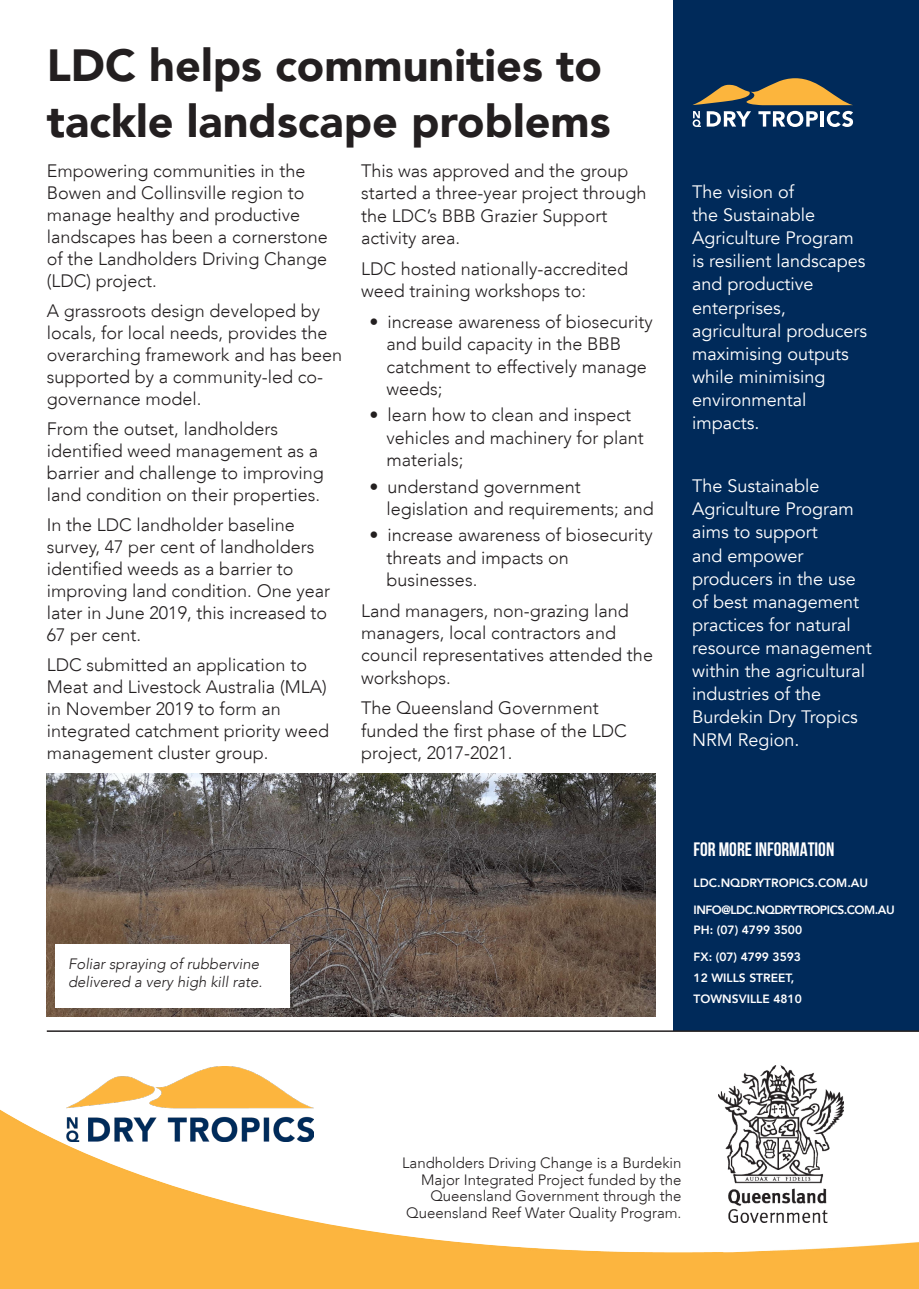
<style>
.page{position:relative;width:919px;height:1289px;background:#fff}
.page>*{position:absolute;margin:0;border:0;box-sizing:border-box;transform-origin:0 0}
.Head{font:900 45px "Avenir LT";color:#231f20}
.t1{font:700 19.5px "Bebas Neue";color:#fff}
.Body{font:300 18px/21.9px "Avenir LT";color:#231f20}
.Body-2{font:18px/23.1px "Avenir";color:#fff}
.t2{font:300 18px/22.4px "Avenir";color:#231f20}
.Body-3{font:300 15px/16.5px "Avenir LT";color:#231f20;text-align:right}
.t3{font:italic 300 15px/18px "Avenir LT";color:#231f20}
.H5__Blueius_Boldus_T{font:800 12px "Avenir";color:#fff}
.H5__Blueius_Boldus_T-2{font:800 12px "Avenir";letter-spacing:-.04em;color:#fff}
</style>
<div class="page">
<div style="left:674px;top:0;width:244px;height:1030px;background:#002a5a"></div>
<svg style="left:758px;top:111px;width:59px;height:16px"></svg>
<hr style="left:820px;top:111px;width:3px;height:16px;background:#fff">
<svg style="left:826px;top:111px;width:27px;height:16px"></svg>
<svg style="left:692px;top:111px;width:59px;height:16px"></svg>
<svg style="left:693px;top:78px;width:160px;height:27px"></svg>
<hr style="left:47px;top:1030px;width:871px;height:1px;background:#231f20">
<img style="left:47px;top:774px;width:608px;height:242px">
<div style="left:55px;top:944px;width:234px;height:64px;background:#fff"></div>
<img style="left:0;top:1109px;width:918px;height:179px">
<img style="left:66px;top:1066px;width:247px;height:74px">
<img style="left:718px;top:1065px;width:125px;height:157px">
<p class="Head" style="left:47px;top:38px;width:556px">LDC helps communities to</p>
<p class="Head" style="left:47px;top:94px;width:565px">tackle landscape problems</p>
<p class="Body" style="left:47px;top:160px;width:282px">Empowering communities in the<br>Bowen and Collinsville region to manage healthy and productive landscapes has been a cornerstone of the Landholders Driving Change (LDC) project.</p>
<p class="Body" style="left:47px;top:300px;width:297px">A grassroots design developed by locals, for local needs, provides the overarching framework and has been supported by a community-led co&shy;governance model.</p>
<p class="Body" style="left:47px;top:418px;width:278px">From the outset, landholders identified weed management as a barrier and challenge to improving land condition on their properties.</p>
<p class="Body" style="left:47px;top:514px;width:285px">In the LDC landholder baseline survey, 47 per cent of landholders identified weeds as a barrier to improving land condition. One year later in June 2019, this increased to<br>67 per cent.</p>
<p class="Body" style="left:47px;top:654px;width:284px">LDC submitted an application to<br>Meat and Livestock Australia (MLA) in November 2019 to form an integrated catchment priority weed management cluster group.</p>
<p class="Body" style="left:361px;top:160px;width:287px;line-height:22.4px">This was approved and the group started a three-year project through the LDC’s BBB Grazier Support activity area.</p>
<p class="Body" style="left:361px;top:257px;width:269px;line-height:22.4px">LDC hosted nationally-accredited weed training workshops to:</p>
<p class="t2" style="left:386px;top:310px;width:268px;text-indent:-17px">• increase awareness of biosecurity and build capacity in the BBB catchment to effectively manage weeds;</p>
<p class="t2" style="left:386px;top:404px;width:259px;text-indent:-17px">• learn how to clean and inspect vehicles and machinery for plant materials;</p>
<p class="t2" style="left:386px;top:475px;width:269px;text-indent:-17px">• understand government legislation and requirements; and</p>
<p class="t2" style="left:386px;top:524px;width:268px;text-indent:-17px">• increase awareness of biosecurity threats and impacts on businesses.</p>
<p class="Body" style="left:361px;top:599px;width:293px;line-height:22.4px">Land managers, non-grazing land managers, local contractors and council representatives attended the workshops.</p>
<p class="Body" style="left:361px;top:697px;width:267px;line-height:22.4px">The Queensland Government funded the first phase of the LDC project, 2017-2021.</p>
<p class="t3" style="left:68px;top:954px;width:196px">Foliar spraying of rubbervine delivered a very high kill rate.</p>
<p class="Body-2" style="left:692px;top:181px;width:176px">The vision of<br>the Sustainable<br>Agriculture Program is resilient landscapes and productive enterprises, agricultural producers maximising outputs while minimising environmental impacts.</p>
<p class="Body-2" style="left:692px;top:475px;width:181px">The Sustainable<br>Agriculture Program aims to support<br>and empower producers in the use of best management practices for natural resource management within the agricultural industries of the<br>Burdekin Dry Tropics<br>NRM Region.</p>
<p class="t1" style="left:693px;top:838px;width:142px">FOR MORE INFORMATION</p>
<p class="H5__Blueius_Boldus_T" style="left:693px;top:873px;width:176px">LDC.NQDRYTROPICS.COM.AU</p>
<p class="H5__Blueius_Boldus_T-2" style="left:693px;top:900px;width:203px">INFO@LDC.NQDRYTROPICS.COM.AU</p>
<p class="H5__Blueius_Boldus_T" style="left:693px;top:920px;width:110px">PH: (07) 4799 3500</p>
<p class="H5__Blueius_Boldus_T" style="left:693px;top:947px;width:109px">FX: (07) 4799 3593</p>
<p class="H5__Blueius_Boldus_T" style="left:693px;top:968px;width:102px">12 WILLS STREET,</p>
<p class="H5__Blueius_Boldus_T" style="left:693px;top:989px;width:110px">TOWNSVILLE 4810</p>
<p class="Body-3" style="left:402px;top:1154px;width:281px">Landholders Driving Change is a Burdekin Major Integrated Project funded by the Queensland Government through the Queensland Reef Water Quality Program.</p>
</div>
